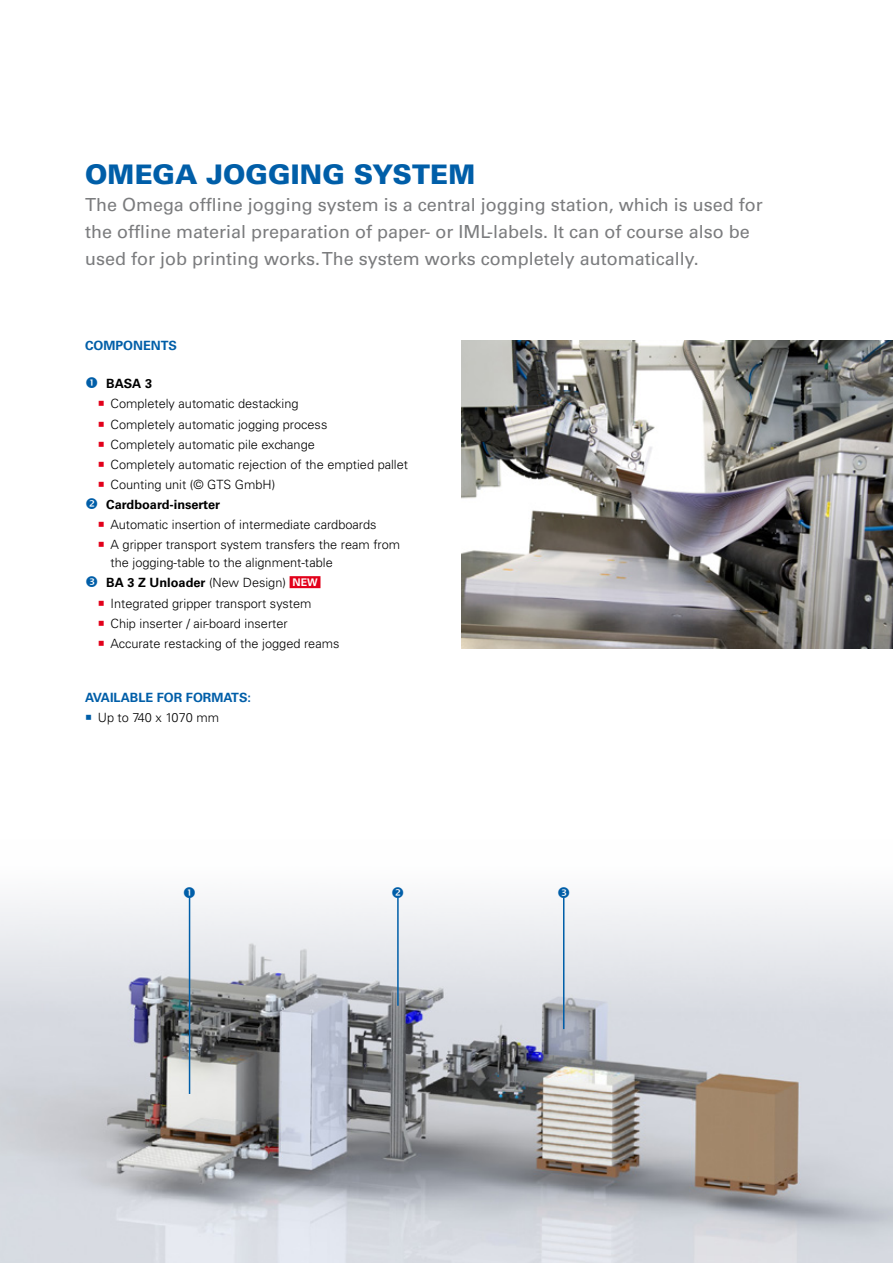
<style>
.page{position:relative;width:893px;height:1263px;background:#fff}
.page>*{position:absolute;margin:0;border:0;box-sizing:border-box;transform-origin:0 0}
.t1{font:900 27px "Univers";color:#005ea8}
.t2{font:18px/27px "Univers";color:#7b7c7e}
.t3{font:300 12.75px/20.1px "Univers";color:#000}
.t4{font:700 12.75px "Univers";color:#000}
.t5{font:700 12.75px "Univers";color:#005ea8}
.s1{font-weight:300}
.s2{font-size:10.5px;color:#fff}
</style>
<div class="page">
<div style="left:290px;top:576px;width:30px;height:12px;background:#e2001a"></div>
<img style="left:0;top:898px;width:893px;height:365px">
<hr style="left:189px;top:898px;width:1px;height:196px;background:#005ea8">
<hr style="left:397px;top:898px;width:2px;height:108px;background:#005ea8">
<hr style="left:563px;top:898px;width:1px;height:131px;background:#005ea8">
<img style="left:461px;top:340px;width:432px;height:309px">
<h1 class="t1" style="left:85px;top:157px;width:392px">OMEGA JOGGING SYSTEM</h1>
<h2 class="t2" style="left:85px;top:191px;width:679px">The Omega offline jogging system is a central jogging station, which is used for the offline material preparation of paper- or IML-labels. It can of course also be used for job printing works. The system works completely automatically.</h2>
<p class="t5" style="left:85px;top:338px;width:94px">COMPONENTS</p>
<p class="t4" style="left:106px;top:376px;width:47px">BASA 3</p>
<p class="t3" style="left:111px;top:394px;width:299px">Completely automatic destacking<br>Completely automatic jogging process<br>Completely automatic pile exchange<br>Completely automatic rejection of the emptied pallet Counting unit (© GTS GmbH)</p>
<p class="t4" style="left:106px;top:497px;width:115px">Cardboard-inserter</p>
<p class="t3" style="left:111px;top:515px;width:291px">Automatic insertion of intermediate cardboards<br>A gripper transport system transfers the ream from</p>
<p class="t3" style="left:111px;top:553px;width:224px">the jogging-table to the alignment-table</p>
<p class="t4" style="left:106px;top:575px;width:213px">BA 3 Z Unloader <span class="s1">(New Design)</span> <span class="s2">NEW</span></p>
<p class="t3" style="left:111px;top:593px;width:202px">Integrated gripper transport system</p>
<p class="t3" style="left:111px;top:613px;width:179px">Chip inserter / air-board inserter</p>
<p class="t3" style="left:111px;top:633px;width:230px">Accurate restacking of the jogged reams</p>
<p class="t5" style="left:85px;top:690px;width:168px">AVAILABLE FOR FORMATS:</p>
<p class="t3" style="left:98px;top:707px;width:123px">Up to 740 x 1070 mm</p>
</div>
